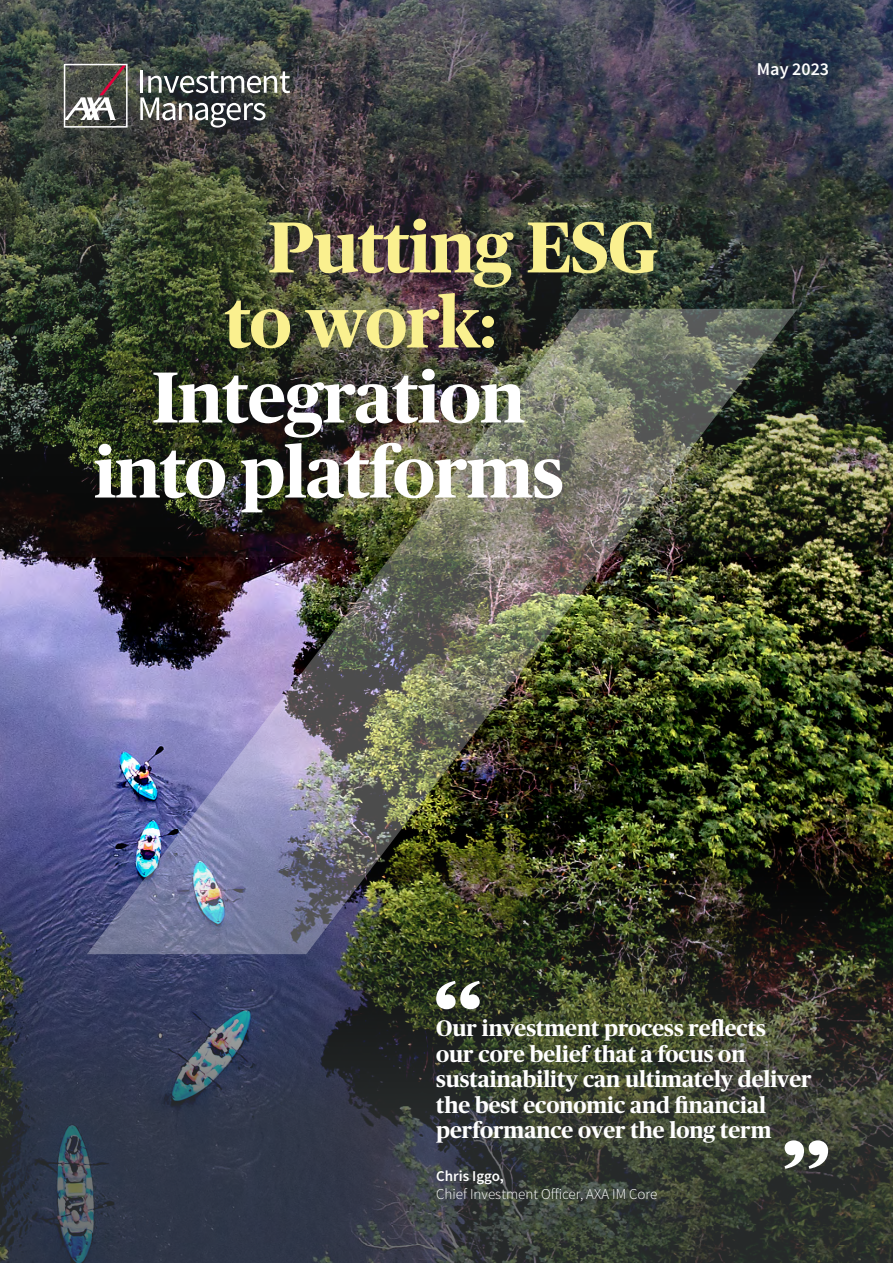
<style>
.page{position:relative;width:893px;height:1263px;background:#fff}
.page>*{position:absolute;margin:0;border:0;box-sizing:border-box;transform-origin:0 0}
.t1{font:700 72px/75px "Publico Headline";letter-spacing:-.01em;color:#fff;text-align:center}
.t2{font:700 72px/75px "Publico Headline";letter-spacing:-.01em;color:#faf08f}
.t3{font:700 22.5px/25.5px "Publico Headline";color:#fff}
.t4{font:600 18px "Source Sans Pro";color:#fff}
.t5{font:300 15px "Source Sans Pro";color:#fff}
.t6{font:600 15px "Source Sans Pro";color:#fff}
</style>
<div class="page">
<img style="left:0;top:557px;width:893px;height:257px">
<img style="left:0;top:0;width:893px;height:557px">
<img style="left:0;top:814px;width:893px;height:449px">
<img style="left:87px;top:309px;width:711px;height:645px">
<svg style="left:784px;top:1140px;width:44px;height:29px"></svg>
<svg style="left:436px;top:981px;width:44px;height:28px"></svg>
<svg style="left:64px;top:64px;width:64px;height:64px"></svg>
<hr style="left:140px;top:70px;width:3px;height:23px;background:#fff">
<svg style="left:140px;top:71px;width:150px;height:57px"></svg>
<h1 class="t2" style="left:225px;top:205px;width:434px;text-indent:43px">Putting ESG to work:</h1>
<h1 class="t1" style="left:94px;top:355px;width:471px">Integration into platforms</h1>
<p class="t4" style="left:757px;top:58px;width:74px">May 2023</p>
<p class="t3" style="left:436px;top:1014px;width:377px">Our investment process reflects<br>our core belief that a focus on sustainability can ultimately deliver the best economic and financial performance over the long term</p>
<p class="t6" style="left:436px;top:1167px;width:69px">Chris Iggo,</p>
<p class="t5" style="left:436px;top:1185px;width:223px">Chief Investment Officer, AXA IM Core</p>
</div>
